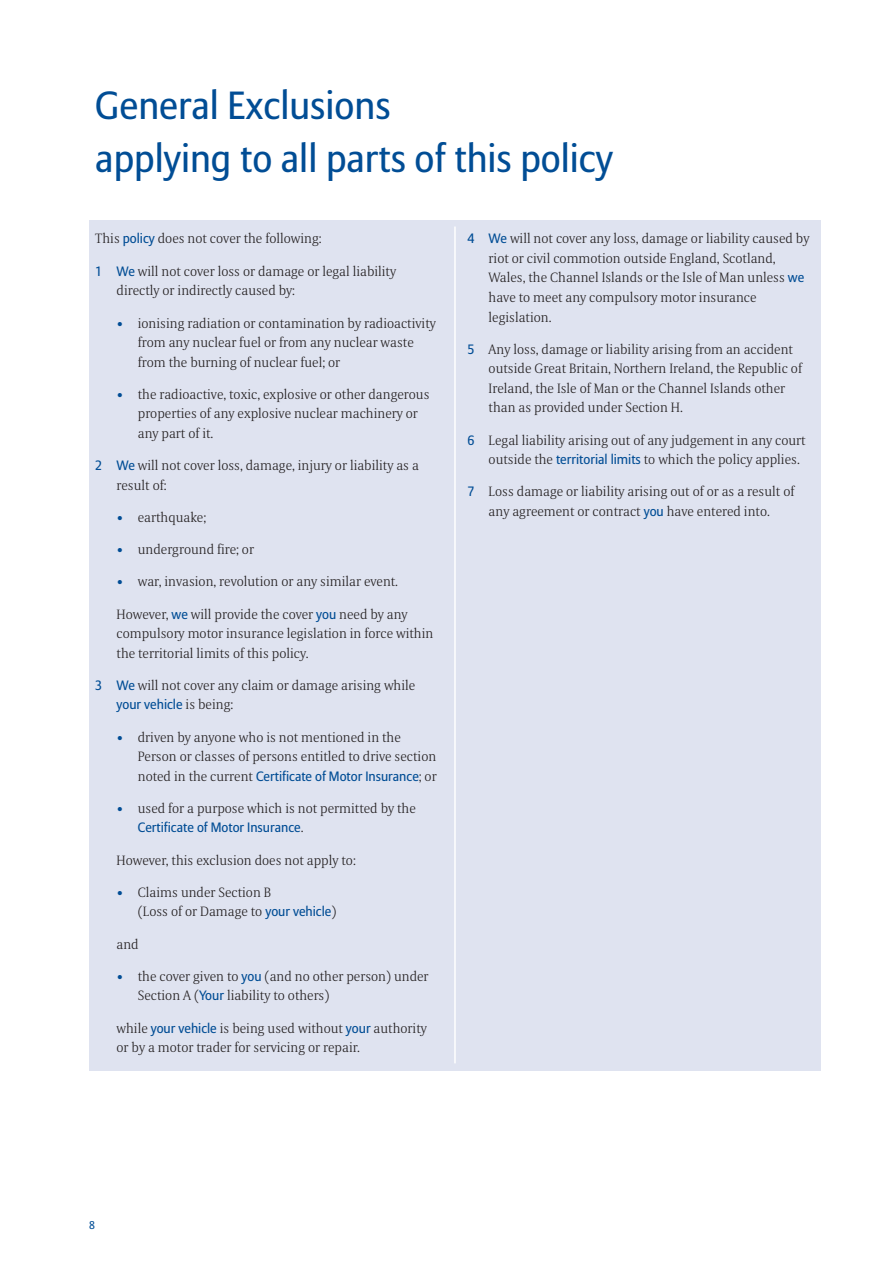
<style>
.page{position:relative;width:893px;height:1263px;background:#fff}
.page>*{position:absolute;margin:0;border:0;box-sizing:border-box;transform-origin:0 0}
.t1{font:39px/52.5px "Allianz Sans";color:#014d95}
.t2{font:300 13.5px/19.5px "Allianz Serif CE";color:#231f20}
.t3{font:13.5px "Allianz Sans";color:#014d95}
.t4{font:11.25px "Allianz Sans";color:#014d95}
.s1{font-family:"Allianz Sans";font-weight:400;color:#014d95}
.s2{font-family:"Allianz Serif CE";font-weight:300;color:#231f20}
</style>
<div class="page">
<div style="left:89px;top:221px;width:732px;height:850px;background:#dfe3f0"></div>
<hr style="left:454px;top:227px;width:2px;height:836px;background:#fff">
<h1 class="t1" style="left:95px;top:83px;width:519px">General Exclusions<br>applying to all parts of this policy</h1>
<p class="t2" style="left:95px;top:231px;width:228px">This <span class="s1">policy</span> does not cover the following:</p>
<p class="t2" style="left:117px;top:263px;width:281px;text-indent:-21px"><span class="s1">1 We</span> will not cover loss or damage or legal liability directly or indirectly caused by:</p>
<p class="t2" style="left:138px;top:315px;width:300px;text-indent:-21px"><span class="s1">•</span> ionising radiation or contamination by radioactivity from any nuclear fuel or from any nuclear waste from the burning of nuclear fuel; or</p>
<p class="t2" style="left:138px;top:386px;width:293px;text-indent:-21px"><span class="s1">•</span> the radioactive, toxic, explosive or other dangerous properties of any explosive nuclear machinery or any part of it.</p>
<p class="t2" style="left:117px;top:457px;width:304px;text-indent:-21px"><span class="s1">2 We</span> will not cover loss, damage, injury or liability as a result of:</p>
<p class="t2" style="left:117px;top:509px;width:91px"><span class="s1">•</span> earthquake;</p>
<p class="t2" style="left:117px;top:541px;width:139px"><span class="s1">•</span> underground fire; or</p>
<p class="t2" style="left:117px;top:573px;width:283px"><span class="s1">•</span> war, invasion, revolution or any similar event.</p>
<p class="t2" style="left:117px;top:606px;width:318px">However, <span class="s1">we</span> will provide the cover <span class="s1">you</span> need by any compulsory motor insurance legislation in force within the territorial limits of this policy.</p>
<p class="t2" style="left:95px;top:677px;width:321px"><span class="s1">3 We</span> will not cover any claim or damage arising while</p>
<p class="t3" style="left:117px;top:699px;width:118px">your vehicle <span class="s2">is being:</span></p>
<p class="t2" style="left:138px;top:729px;width:300px;text-indent:-21px"><span class="s1">•</span> driven by anyone who is not mentioned in the<br>Person or classes of persons entitled to drive section</p>
<p class="t3" style="left:138px;top:770px;width:300px"><span class="s2">noted in the current</span> Certificate of Motor Insurance<span class="s2">; or</span></p>
<p class="t2" style="left:117px;top:800px;width:301px"><span class="s1">•</span> used for a purpose which is not permitted by the</p>
<p class="t3" style="left:138px;top:822px;width:167px">Certificate of Motor Insurance<span class="s2">.</span></p>
<p class="t2" style="left:117px;top:852px;width:241px">However, this exclusion does not apply to:</p>
<p class="t2" style="left:138px;top:884px;width:200px;text-indent:-21px"><span class="s1">•</span> Claims under Section B<br>(Loss of or Damage to <span class="s1">your vehicle</span>)</p>
<p class="t2" style="left:117px;top:936px;width:24px">and</p>
<p class="t2" style="left:138px;top:968px;width:292px;text-indent:-21px"><span class="s1">•</span> the cover given to <span class="s1">you</span> (and no other person) under<br>Section A (<span class="s1">Your</span> liability to others)</p>
<p class="t2" style="left:117px;top:1020px;width:312px">while <span class="s1">your vehicle</span> is being used without <span class="s1">your</span> authority or by a motor trader for servicing or repair.</p>
<p class="t2" style="left:489px;top:231px;width:322px;text-indent:-21px"><span class="s1">4 We</span> will not cover any loss, damage or liability caused by riot or civil commotion outside England, Scotland, Wales, the Channel Islands or the Isle of Man unless <span class="s1">we </span>have to meet any compulsory motor insurance legislation.</p>
<p class="t2" style="left:489px;top:341px;width:315px;text-indent:-21px"><span class="s1">5</span> Any loss, damage or liability arising from an accident outside Great Britain, Northern Ireland, the Republic of Ireland, the Isle of Man or the Channel Islands other than as provided under Section H.</p>
<p class="t2" style="left:489px;top:432px;width:319px;text-indent:-21px"><span class="s1">6</span> Legal liability arising out of any judgement in any court outside the <span class="s1">territorial limits</span> to which the policy applies.</p>
<p class="t2" style="left:467px;top:483px;width:328px;text-align:center"><span class="s1">7</span> Loss damage or liability arising out of or as a result of any agreement or contract <span class="s1">you</span> have entered into.</p>
<p class="t4" style="left:89px;top:1220px;width:7px">8</p>
</div>
